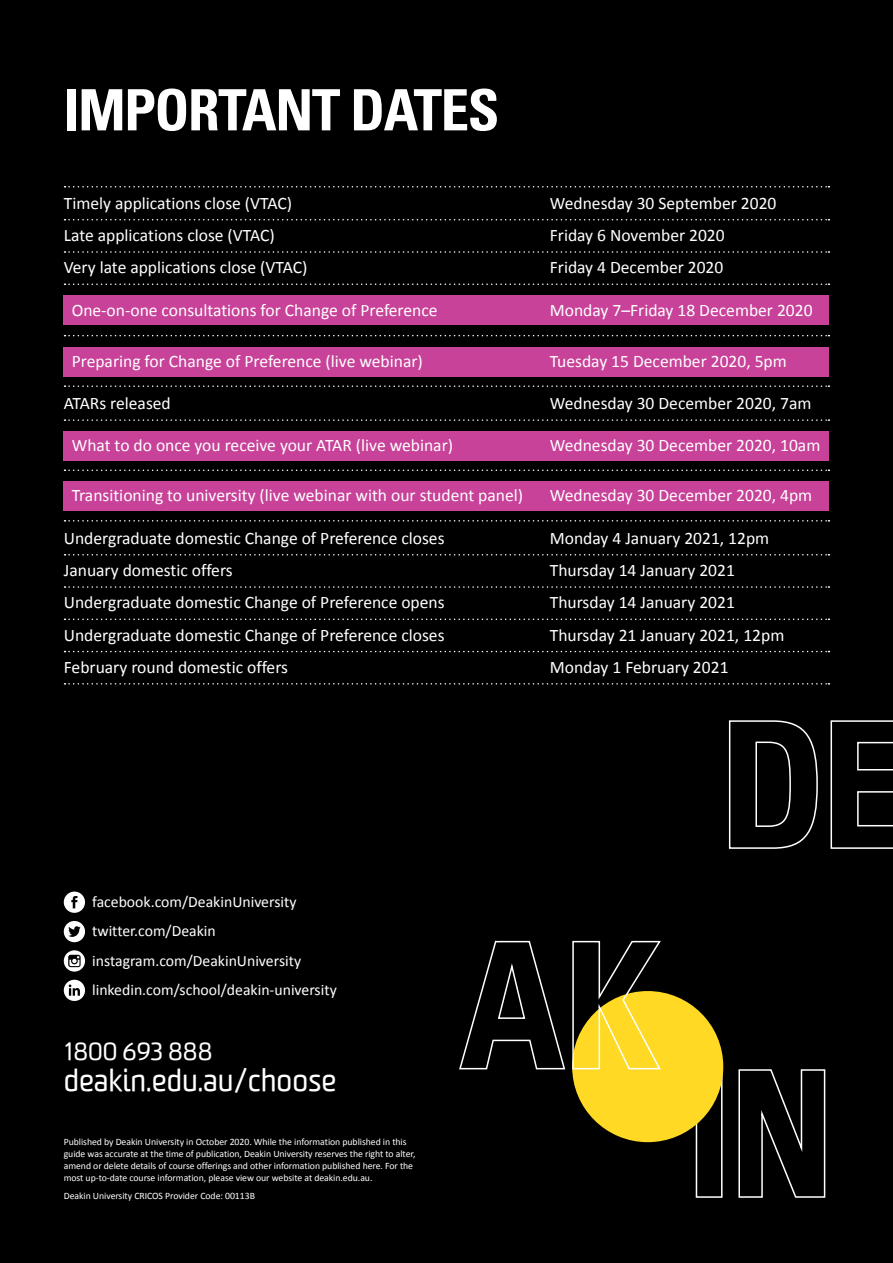
<style>
.page{position:relative;width:893px;height:1263px;background:#000}
.page>*{position:absolute;margin:0;border:0;box-sizing:border-box;transform-origin:0 0}
.t1{font:700 condensed 57px "Univers";letter-spacing:-.025em;color:#fff}
.body_text{font:30px "Worldly";color:#fff}
.body_text-2{font:24px "Worldly";color:#fff}
.body_text-3{font:17.55px "Calibri";color:#fff}
.breakout_text_white{font:15.75px "Calibri";color:#fff}
.disclaimer{font:9.75px/12px "Calibri";letter-spacing:-.005em;color:#fff}
</style>
<div class="page">
<div style="left:64px;top:347px;width:765px;height:30px;background:#c74298"></div>
<div style="left:64px;top:295px;width:765px;height:30px;background:#c74298"></div>
<div style="left:64px;top:431px;width:765px;height:29px;background:#c74298"></div>
<div style="left:64px;top:481px;width:765px;height:30px;background:#c74298"></div>
<svg style="left:65px;top:186px;width:764px;height:1px"></svg>
<svg style="left:65px;top:219px;width:764px;height:1px"></svg>
<svg style="left:65px;top:251px;width:764px;height:2px"></svg>
<svg style="left:65px;top:283px;width:764px;height:2px"></svg>
<svg style="left:65px;top:335px;width:764px;height:1px"></svg>
<svg style="left:65px;top:385px;width:764px;height:2px"></svg>
<svg style="left:65px;top:419px;width:764px;height:2px"></svg>
<svg style="left:65px;top:469px;width:764px;height:2px"></svg>
<svg style="left:65px;top:520px;width:764px;height:2px"></svg>
<svg style="left:65px;top:554px;width:764px;height:1px"></svg>
<svg style="left:65px;top:586px;width:764px;height:2px"></svg>
<svg style="left:65px;top:618px;width:764px;height:2px"></svg>
<svg style="left:65px;top:651px;width:764px;height:1px"></svg>
<svg style="left:65px;top:683px;width:764px;height:1px"></svg>
<svg style="left:738px;top:1069px;width:88px;height:129px"></svg>
<div style="left:696px;top:1069px;width:26px;height:129px;border:2px solid #fff"></div>
<svg style="left:830px;top:720px;width:63px;height:129px"></svg>
<svg style="left:728px;top:720px;width:90px;height:129px"></svg>
<div style="left:572px;top:991px;width:151px;height:151px;background:#ffd923;border-radius:50%"></div>
<svg style="left:572px;top:940px;width:90px;height:130px"></svg>
<svg style="left:459px;top:940px;width:107px;height:130px"></svg>
<div style="left:64px;top:891px;width:21px;height:22px;background:#fff;border-radius:50%"></div>
<svg style="left:71px;top:896px;width:7px;height:12px"></svg>
<div style="left:64px;top:921px;width:21px;height:21px;background:#fff;border-radius:50%"></div>
<svg style="left:68px;top:926px;width:13px;height:11px"></svg>
<svg style="left:64px;top:950px;width:21px;height:21px"></svg>
<svg style="left:68px;top:955px;width:13px;height:12px"></svg>
<svg style="left:69px;top:956px;width:10px;height:10px"></svg>
<div style="left:64px;top:980px;width:21px;height:21px;background:#fff;border-radius:50%"></div>
<svg style="left:69px;top:984px;width:11px;height:12px"></svg>
<h2 class="t1" style="left:64px;top:75px;width:437px">IMPORTANT DATES</h2>
<p class="body_text-3" style="left:64px;top:192px;width:230px">Timely applications close (VTAC)</p>
<p class="body_text-3" style="left:550px;top:192px;width:228px">Wednesday 30 September 2020</p>
<p class="body_text-3" style="left:64px;top:224px;width:212px">Late applications close (VTAC)</p>
<p class="body_text-3" style="left:550px;top:224px;width:176px">Friday 6 November 2020</p>
<p class="body_text-3" style="left:64px;top:256px;width:245px">Very late applications close (VTAC)</p>
<p class="body_text-3" style="left:550px;top:256px;width:175px">Friday 4 December 2020</p>
<p class="body_text-3" style="left:72px;top:299px;width:367px">One-on-one consultations for Change of Preference</p>
<p class="body_text-3" style="left:550px;top:299px;width:264px">Monday 7–Friday 18 December 2020</p>
<p class="body_text-3" style="left:72px;top:350px;width:353px">Preparing for Change of Preference (live webinar)</p>
<p class="body_text-3" style="left:550px;top:350px;width:239px">Tuesday 15 December 2020, 5pm</p>
<p class="body_text-3" style="left:64px;top:392px;width:109px">ATARs released</p>
<p class="body_text-3" style="left:550px;top:392px;width:263px">Wednesday 30 December 2020, 7am</p>
<p class="body_text-3" style="left:72px;top:434px;width:383px">What to do once you receive your ATAR (live webinar)</p>
<p class="body_text-3" style="left:550px;top:434px;width:272px">Wednesday 30 December 2020, 10am</p>
<p class="body_text-3" style="left:72px;top:484px;width:453px">Transitioning to university (live webinar with our student panel)</p>
<p class="body_text-3" style="left:550px;top:484px;width:264px">Wednesday 30 December 2020, 4pm</p>
<p class="body_text-3" style="left:64px;top:527px;width:382px">Undergraduate domestic Change of Preference closes</p>
<p class="body_text-3" style="left:550px;top:527px;width:221px">Monday 4 January 2021, 12pm</p>
<p class="body_text-3" style="left:64px;top:559px;width:170px">January domestic offers</p>
<p class="body_text-3" style="left:550px;top:559px;width:187px">Thursday 14 January 2021</p>
<p class="body_text-3" style="left:64px;top:591px;width:382px">Undergraduate domestic Change of Preference opens</p>
<p class="body_text-3" style="left:550px;top:591px;width:187px">Thursday 14 January 2021</p>
<p class="body_text-3" style="left:64px;top:624px;width:382px">Undergraduate domestic Change of Preference closes</p>
<p class="body_text-3" style="left:550px;top:624px;width:236px">Thursday 21 January 2021, 12pm</p>
<p class="body_text-3" style="left:64px;top:656px;width:226px">February round domestic offers</p>
<p class="body_text-3" style="left:550px;top:656px;width:180px">Monday 1 February 2021</p>
<p class="breakout_text_white" style="left:92px;top:892px;width:206px">facebook.com/DeakinUniversity</p>
<p class="breakout_text_white" style="left:92px;top:921px;width:125px">twitter.com/Deakin</p>
<p class="breakout_text_white" style="left:92px;top:950px;width:211px">instagram.com/DeakinUniversity</p>
<p class="breakout_text_white" style="left:92px;top:980px;width:246px">linkedin.com/school/deakin-university</p>
<p class="body_text-2" style="left:64px;top:1037px;width:150px">1800 693 888</p>
<p class="body_text" style="left:64px;top:1062px;width:274px">deakin.edu.au/choose</p>
<p class="disclaimer" style="left:64px;top:1135px;width:353px">Published by Deakin University in October 2020. While the information published in this guide was accurate at the time of publication, Deakin University reserves the right to alter, amend or delete details of course offerings and other information published here. For the most up-to-date course information, please view our website at deakin.edu.au.</p>
<p class="disclaimer" style="left:64px;top:1190px;width:193px">Deakin University CRICOS Provider Code: 00113B</p>
</div>
